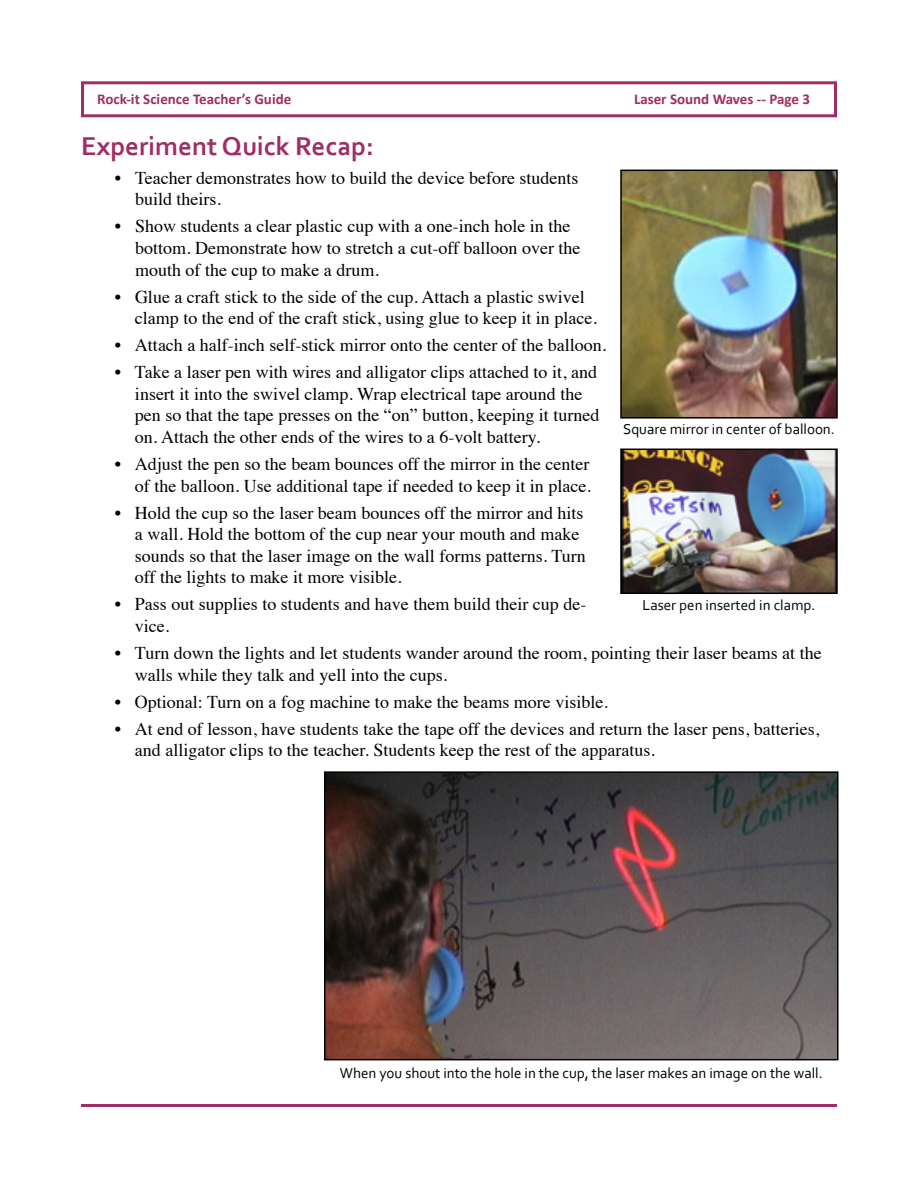
<style>
.page{position:relative;width:918px;height:1188px;background:#fff}
.page>*{position:absolute;margin:0;border:0;box-sizing:border-box;transform-origin:0 0}
.t1{font:700 27px "Corbel";color:#9f2e66}
.t2{font:18px/21.6px "Times";color:#000}
.t3{font:15px "Corbel";color:#000}
.t4{font:700 15px "Calibri";color:#9f2e66}
</style>
<div class="page">
<div style="left:81px;top:81px;width:756px;height:36px;border:3px solid #9f2e66"></div>
<hr style="left:81px;top:1104px;width:756px;height:3px;background:#9f2e66">
<img style="left:623px;top:173px;width:212px;height:243px">
<div style="left:620px;top:170px;width:218px;height:249px;border:2px solid #000"></div>
<img style="left:623px;top:452px;width:212px;height:139px">
<div style="left:620px;top:449px;width:218px;height:145px;border:2px solid #000"></div>
<img style="left:327px;top:774px;width:508px;height:283px">
<div style="left:324px;top:771px;width:514px;height:289px;border:2px solid #000"></div>
<p class="t4" style="left:97px;top:89px;width:196px">Rock-it Science Teacher’s Guide</p>
<p class="t4" style="left:634px;top:89px;width:177px">Laser Sound Waves -- Page 3</p>
<h1 class="t1" style="left:81px;top:129px;width:295px">Experiment Quick Recap:</h1>
<p class="t2" style="left:135px;top:165px;width:445px;text-indent:-20px">• Teacher demonstrates how to build the device before students build theirs.</p>
<p class="t2" style="left:135px;top:214px;width:447px;text-indent:-20px">• Show students a clear plastic cup with a one-inch hole in the bottom. Demonstrate how to stretch a cut-off balloon over the mouth of the cup to make a drum.</p>
<p class="t2" style="left:135px;top:284px;width:461px;text-indent:-20px">• Glue a craft stick to the side of the cup. Attach a plastic swivel clamp to the end of the craft stick, using glue to keep it in place.</p>
<p class="t2" style="left:115px;top:333px;width:491px">• Attach a half-inch self-stick mirror onto the center of the balloon.</p>
<p class="t2" style="left:135px;top:360px;width:466px;text-indent:-20px">• Take a laser pen with wires and alligator clips attached to it, and insert it into the swivel clamp. Wrap electrical tape around the pen so that the tape presses on the “on” button, keeping it turned on. Attach the other ends of the wires to a 6-volt battery.</p>
<p class="t2" style="left:115px;top:452px;width:476px;text-align:right">• Adjust the pen so the beam bounces off the mirror in the center of the balloon. Use additional tape if needed to keep it in place.</p>
<p class="t2" style="left:135px;top:500px;width:452px;text-indent:-20px">• Hold the cup so the laser beam bounces off the mirror and hits a wall. Hold the bottom of the cup near your mouth and make sounds so that the laser image on the wall forms patterns. Turn off the lights to make it more visible.</p>
<p class="t2" style="left:135px;top:592px;width:453px;text-indent:-20px">• Pass out supplies to students and have them build their cup de&shy;vice.</p>
<p class="t2" style="left:135px;top:641px;width:688px;text-indent:-20px">• Turn down the lights and let students wander around the room, pointing their laser beams at the walls while they talk and yell into the cups.</p>
<p class="t2" style="left:115px;top:689px;width:492px">• Optional: Turn on a fog machine to make the beams more visible.</p>
<p class="t2" style="left:135px;top:716px;width:686px;text-indent:-20px">• At end of lesson, have students take the tape off the devices and return the laser pens, batteries, and alligator clips to the teacher. Students keep the rest of the apparatus.</p>
<p class="t3" style="left:623px;top:420px;width:213px">Square mirror in center of balloon.</p>
<p class="t3" style="left:643px;top:596px;width:174px">Laser pen inserted in clamp.</p>
<p class="t3" style="left:340px;top:1063px;width:484px">When you shout into the hole in the cup, the laser makes an image on the wall.</p>
</div>
